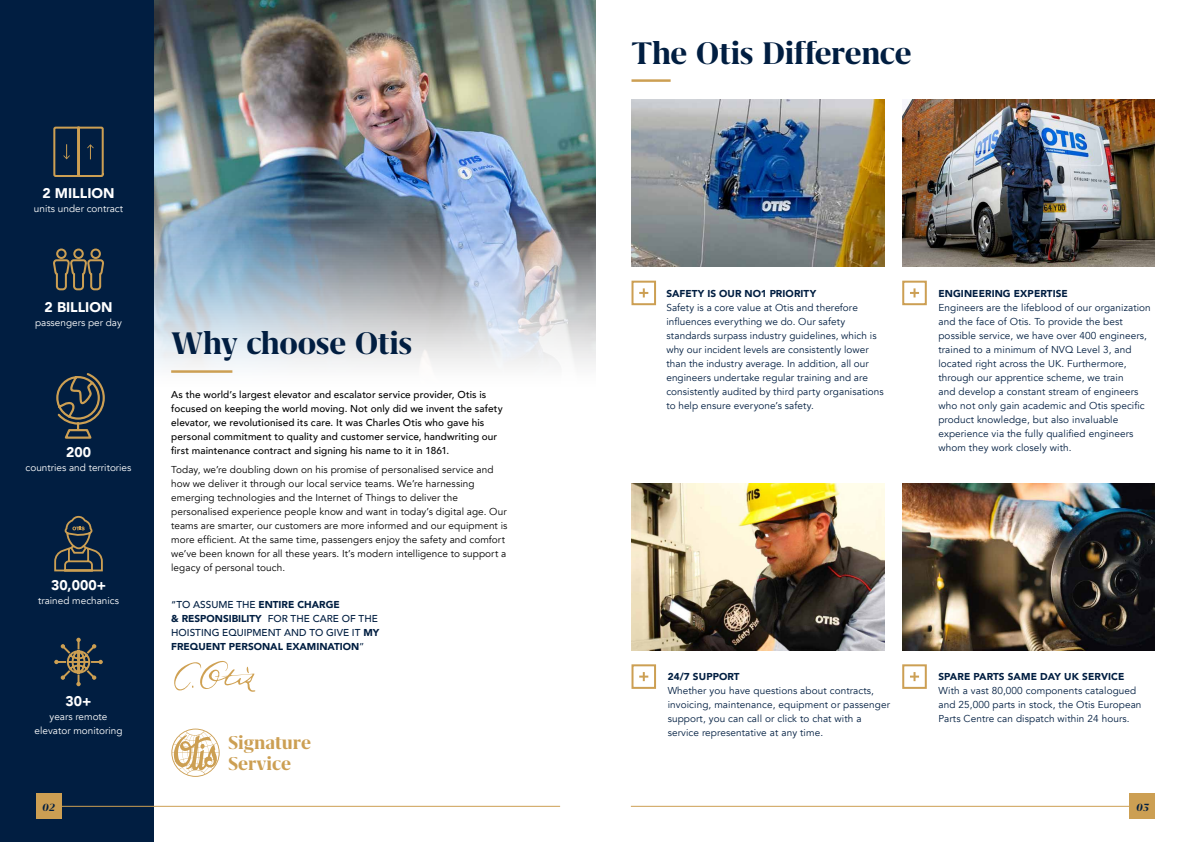
<style>
.page{position:relative;width:1191px;height:842px;background:#fff}
.page>*{position:absolute;margin:0;border:0;box-sizing:border-box;transform-origin:0 0}
.t1{font:700 36px "Grifo M";letter-spacing:-.01em;color:#011e41}
.t2{font:700 21.4px/21.3px "Grifo M";color:#cc9f53}
.t3{font:900 14px "Avenir";color:#fff}
.t4{font:italic 700 12px "Grifo M";color:#011e41}
.t5{font:10px/14px "Avenir";letter-spacing:.01em;color:#011e41}
.t6{font:10px/14px "Avenir";letter-spacing:.005em;color:#000}
.t7{font:500 10px/14px "Avenir";letter-spacing:.01em;color:#000}
.t8{font:900 10px/14px "Avenir";letter-spacing:.005em;color:#011e41}
.t9{font:10px/14px "Avenir";color:#fff;text-align:center}
.s1{font-weight:500}
.s2{font-weight:400}
</style>
<div class="page">
<img style="left:153px;top:0;width:442px;height:386px">
<hr style="left:171px;top:370px;width:61px;height:3px;background:#cc9f53">
<div style="left:0;top:0;width:153px;height:842px;background:#011e41"></div>
<img style="left:902px;top:99px;width:253px;height:167px">
<img style="left:631px;top:99px;width:253px;height:167px">
<svg style="left:639px;top:672px;width:9px;height:9px"></svg>
<div style="left:631px;top:664px;width:25px;height:25px;border:2px solid #cc9f53"></div>
<svg style="left:639px;top:288px;width:9px;height:9px"></svg>
<div style="left:631px;top:281px;width:25px;height:24px;border:2px solid #cc9f53"></div>
<svg style="left:53px;top:126px;width:51px;height:51px"></svg>
<div style="left:56px;top:249px;width:11px;height:10px;border:2px solid #cc9f53;border-radius:50%"></div>
<div style="left:73px;top:249px;width:11px;height:10px;border:2px solid #cc9f53;border-radius:50%"></div>
<div style="left:90px;top:249px;width:11px;height:10px;border:2px solid #cc9f53;border-radius:50%"></div>
<svg style="left:53px;top:258px;width:51px;height:33px"></svg>
<svg style="left:56px;top:373px;width:49px;height:66px"></svg>
<svg style="left:54px;top:515px;width:49px;height:57px"></svg>
<svg style="left:54px;top:638px;width:49px;height:48px"></svg>
<svg style="left:171px;top:729px;width:49px;height:48px"></svg>
<svg style="left:910px;top:672px;width:9px;height:9px"></svg>
<div style="left:902px;top:664px;width:24px;height:25px;border:2px solid #cc9f53"></div>
<svg style="left:910px;top:288px;width:9px;height:9px"></svg>
<div style="left:902px;top:281px;width:24px;height:24px;border:2px solid #cc9f53"></div>
<img style="left:631px;top:484px;width:253px;height:167px">
<img style="left:902px;top:484px;width:253px;height:167px">
<hr style="left:631px;top:79px;width:39px;height:3px;background:#cc9f53">
<svg style="left:174px;top:661px;width:81px;height:31px"></svg>
<hr style="left:631px;top:806px;width:502px;height:1px;background:#cc9f53">
<hr style="left:60px;top:806px;width:500px;height:1px;background:#cc9f53">
<div style="left:1130px;top:794px;width:25px;height:25px;background:#cc9f53"></div>
<div style="left:36px;top:794px;width:25px;height:25px;background:#cc9f53"></div>
<h3 class="t3" style="left:42px;top:181px;width:74px">2 MILLION</h3>
<p class="t9" style="left:34px;top:201px;width:91px">units under contract</p>
<h3 class="t3" style="left:45px;top:295px;width:69px">2 BILLION</h3>
<p class="t9" style="left:35px;top:316px;width:88px">passengers per day</p>
<h3 class="t3" style="left:66px;top:441px;width:26px">200</h3>
<p class="t9" style="left:26px;top:461px;width:107px">countries and territories</p>
<h3 class="t3" style="left:51px;top:573px;width:56px">30,000+</h3>
<p class="t9" style="left:38px;top:593px;width:82px">trained mechanics</p>
<h3 class="t3" style="left:66px;top:689px;width:27px">30+</h3>
<p class="t9" style="left:35px;top:710px;width:89px">years remote elevator monitoring</p>
<h1 class="t1" style="left:171px;top:325px;width:242px">Why choose Otis</h1>
<p class="t7" style="left:171px;top:387px;width:333px">As the world’s largest elevator and escalator service provider, Otis is focused on keeping the world moving. Not only did we invent the safety elevator, we revolutionised its care. It was Charles Otis who gave his personal commitment to quality and customer service, handwriting our first maintenance contract and signing his name to it in 1861.</p>
<p class="t6" style="left:171px;top:463px;width:338px">Today, we’re doubling down on his promise of personalised service and how we deliver it through our local service teams. We’re harnessing emerging technologies and the Internet of Things to deliver the personalised experience people know and want in today’s digital age. Our teams are smarter, our customers are more informed and our equipment is more efficient. At the same time, passengers enjoy the safety and comfort we’ve been known for all these years. It’s modern intelligence to support a legacy of personal touch.</p>
<p class="t8" style="left:171px;top:597px;width:210px"><span class="s1">“TO ASSUME THE</span> ENTIRE CHARGE<br>&amp; RESPONSIBILITY <span class="s1">FOR THE CARE OF THE HOISTING EQUIPMENT AND TO GIVE IT</span> MY FREQUENT PERSONAL EXAMINATION<span class="s2">”</span></p>
<h2 class="t2" style="left:228px;top:732px;width:84px">Signature<br>Service</h2>
<h1 class="t1" style="left:631px;top:34px;width:282px">The Otis Difference</h1>
<p class="t8" style="left:666px;top:286px;width:151px">SAFETY IS OUR NO1 PRIORITY</p>
<p class="t5" style="left:666px;top:300px;width:219px">Safety is a core value at Otis and therefore influences everything we do. Our safety standards surpass industry guidelines, which is why our incident levels are consistently lower than the industry average. In addition, all our engineers undertake regular training and are consistently audited by third party organisations to help ensure everyone’s safety.</p>
<p class="t8" style="left:938px;top:286px;width:131px">ENGINEERING EXPERTISE</p>
<p class="t5" style="left:938px;top:300px;width:214px">Engineers are the lifeblood of our organization and the face of Otis. To provide the best possible service, we have over 400 engineers, trained to a minimum of NVQ Level 3, and located right across the UK. Furthermore, through our apprentice scheme, we train<br>and develop a constant stream of engineers who not only gain academic and Otis specific product knowledge, but also invaluable experience via the fully qualified engineers whom they work closely with.</p>
<p class="t8" style="left:667px;top:670px;width:73px">24/7 SUPPORT</p>
<p class="t5" style="left:667px;top:684px;width:224px">Whether you have questions about contracts, invoicing, maintenance, equipment or passenger support, you can call or click to chat with a service representative at any time.</p>
<p class="t8" style="left:938px;top:670px;width:187px">SPARE PARTS SAME DAY UK SERVICE</p>
<p class="t5" style="left:938px;top:684px;width:205px">With a vast 80,000 components catalogued and 25,000 parts in stock, the Otis European<br>Parts Centre can dispatch within 24 hours.</p>
<p class="t4" style="left:42px;top:801px;width:14px">02</p>
<p class="t4" style="left:1136px;top:801px;width:14px">03</p>
</div>
